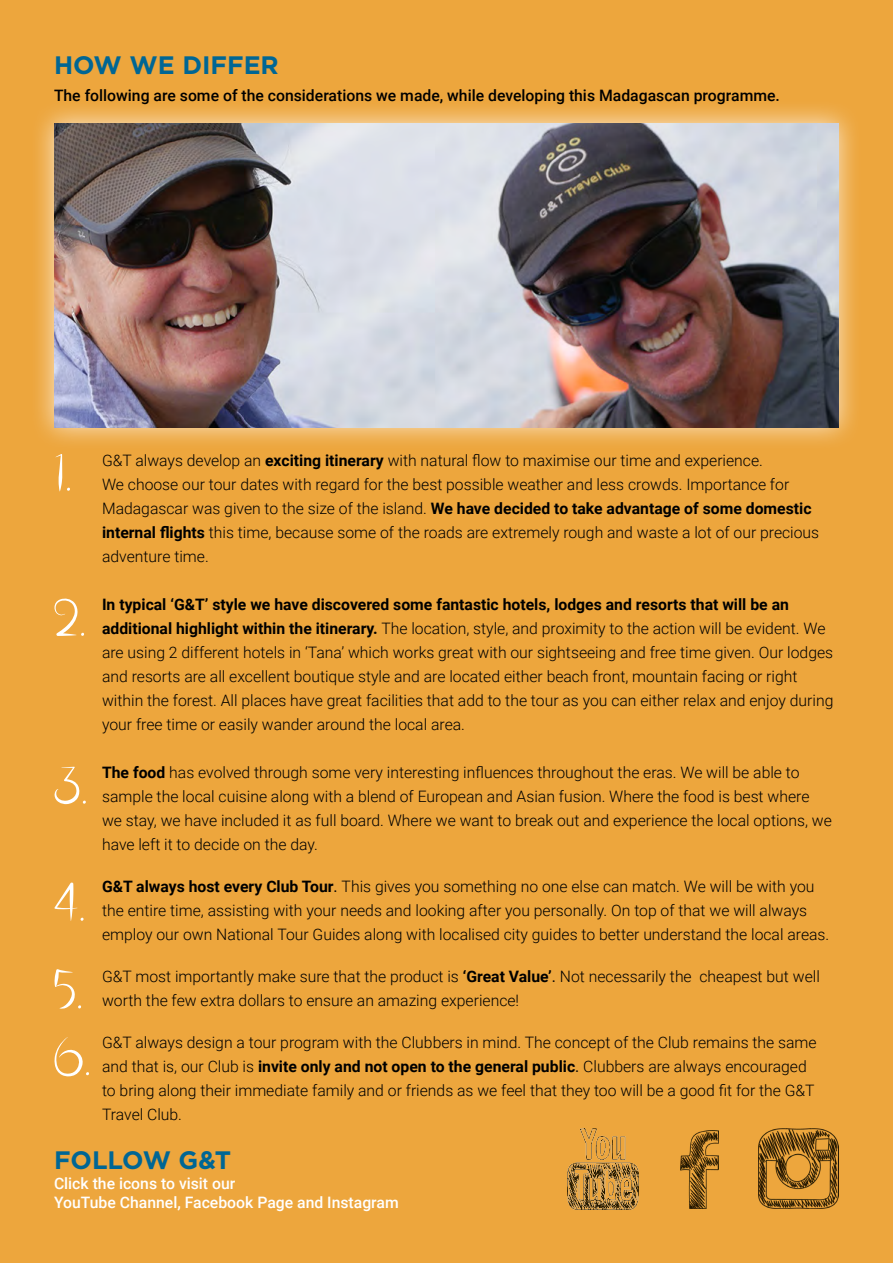
<style>
.page{position:relative;width:893px;height:1263px;background:#eda63d}
.page>*{position:absolute;margin:0;border:0;box-sizing:border-box;transform-origin:0 0}
.t1{font:60px/117px "Masana Script 4 Silueta";color:#fff}
.t2{font:700 25.2px "Gotham";color:#006694}
.t3{font:300 15.75px/24px "Roboto";color:#000}
.t4{font:500 15.75px "Roboto";color:#000}
.t5{font:500 15.75px/19.5px "Roboto";color:#fff}
.s1{font-weight:700}
.s2{font-weight:400}
</style>
<div class="page">
<div style="left:30px;top:99px;width:833px;height:352px;background:#fff;opacity:.75"></div>
<img style="left:54px;top:123px;width:785px;height:304px">
<img style="left:567px;top:1129px;width:71px;height:80px">
<img style="left:681px;top:1130px;width:38px;height:78px">
<img style="left:759px;top:1128px;width:79px;height:81px">
<h2 class="t2" style="left:54px;top:49px;width:226px">HOW WE DIFFER</h2>
<p class="t4" style="left:54px;top:85px;width:727px">The following are some of the considerations we made, while developing this Madagascan programme.</p>
<h1 class="t1" style="left:54px;top:411px;width:17px">1.</h1>
<h1 class="t1" style="left:54px;top:556px;width:31px">2.</h1>
<h1 class="t1" style="left:54px;top:724px;width:33px">3.<br>4.</h1>
<h1 class="t1" style="left:54px;top:954px;width:36px;line-height:66.8px">5.<br>6.</h1>
<p class="t3" style="left:102px;top:448px;width:719px">G&amp;T always develop an <span class="s1">exciting itinerary</span> with natural flow to maximise our time and experience.<br>We choose our tour dates with regard for the best possible weather and less crowds. Importance for Madagascar was given to the size of the island. <span class="s1">We have decided to take advantage of some domestic internal flights</span> this time, because some of the roads are extremely rough and waste a lot of our precious adventure time.</p>
<p class="t3" style="left:102px;top:592px;width:733px"><span class="s1">In typical ‘G&amp;T’ style we have discovered some fantastic hotels, lodges and resorts that will be an additional highlight within the itinerary.</span> The location, style, and proximity to the action will be evident. We are using 2 different hotels in ‘Tana’ which works great with our sightseeing and free time given. Our lodges and resorts are all excellent boutique style and are located either beach front, mountain facing or right within the forest. All places have great facilities that add to the tour as you can either relax and enjoy during your free time or easily wander around the local area.</p>
<p class="t3" style="left:102px;top:760px;width:731px"><span class="s1">The food</span> has evolved through some very interesting influences throughout the eras. We will be able to sample the local cuisine along with a blend of European and Asian fusion. Where the food is best where we stay, we have included it as full board. Where we want to break out and experience the local options, we have left it to decide on the day.</p>
<p class="t3" style="left:102px;top:874px;width:729px"><span class="s1">G&amp;T always host every Club Tour</span><span class="s2">.</span> This gives you something no one else can match. We will be with you the entire time, assisting with your needs and looking after you personally. On top of that we will always employ our own National Tour Guides along with localised city guides to better understand the local areas.</p>
<p class="t3" style="left:102px;top:964px;width:719px">G&amp;T most importantly make sure that the product is <span class="s1">‘Great Value’</span><span class="s2">.</span> Not necessarily the cheapest but well worth the few extra dollars to ensure an amazing experience!</p>
<p class="t3" style="left:102px;top:1030px;width:716px">G&amp;T always design a tour program with the Clubbers in mind. The concept of the Club remains the same and that is, our Club is <span class="s1">invite only and not open to the general public</span><span class="s2">.</span> Clubbers are always encouraged to bring along their immediate family and or friends as we feel that they too will be a good fit for the G&amp;T Travel Club.</p>
<h2 class="t2" style="left:54px;top:1143px;width:179px">FOLLOW G&amp;T</h2>
<p class="t5" style="left:54px;top:1173px;width:346px">Click the icons to visit our<br>YouTube Channel, Facebook Page and Instagram</p>
</div>
